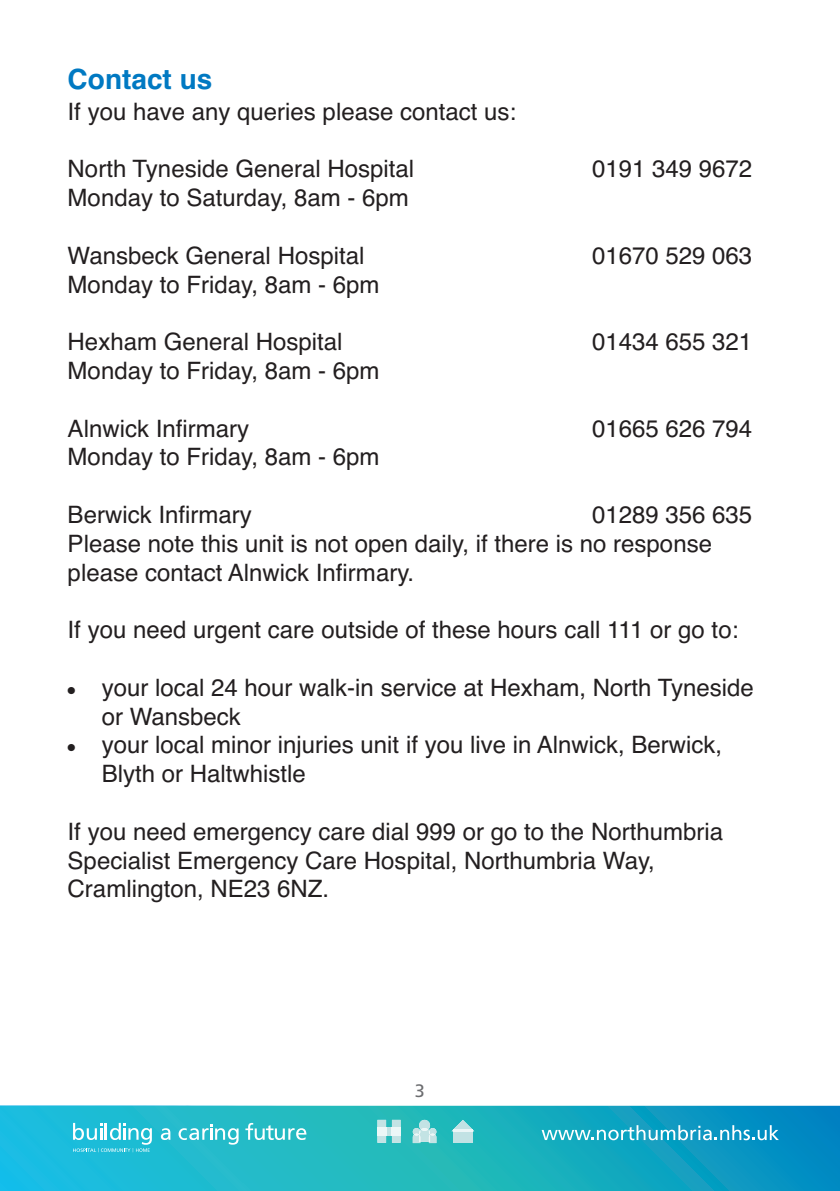
<style>
.page{position:relative;width:840px;height:1191px;background:#fff}
.page>*{position:absolute;margin:0;border:0;box-sizing:border-box;transform-origin:0 0}
.t1{font:700 28px "Helvetica";color:#0079c2}
.t2{font:24px/28.8px "Helvetica";color:#231f20}
.t3{font:18px "Frutiger";color:#6c6d70}
</style>
<div class="page">
<svg style="left:0;top:1106px;width:839px;height:85px;background:#18afc5"></svg>
<div style="left:453px;top:1131px;width:19px;height:12px;background:#c2e2e4"></div>
<svg style="left:451px;top:1120px;width:23px;height:11px"></svg>
<svg style="left:377px;top:1120px;width:23px;height:23px"></svg>
<svg style="left:412px;top:1120px;width:24px;height:23px"></svg>
<svg style="left:161px;top:1128px;width:9px;height:12px"></svg>
<svg style="left:178px;top:1124px;width:60px;height:21px"></svg>
<svg style="left:245px;top:1123px;width:61px;height:17px"></svg>
<svg style="left:73px;top:1123px;width:79px;height:29px"></svg>
<svg style="left:541px;top:1125px;width:237px;height:15px;background:#4bb6d0"></svg>
<p class="t1" style="left:68px;top:63px;width:146px">Contact us</p>
<p class="t2" style="left:68px;top:97px;width:450px">If you have any queries please contact us:</p>
<p class="t2" style="left:68px;top:155px;width:348px">North Tyneside General Hospital</p>
<p class="t2" style="left:592px;top:155px;width:162px">0191 349 9672</p>
<p class="t2" style="left:68px;top:183px;width:343px">Monday to Saturday, 8am - 6pm</p>
<p class="t2" style="left:68px;top:241px;width:298px">Wansbeck General Hospital</p>
<p class="t2" style="left:592px;top:241px;width:162px">01670 529 063</p>
<p class="t2" style="left:68px;top:270px;width:313px">Monday to Friday, 8am - 6pm</p>
<p class="t2" style="left:68px;top:327px;width:276px">Hexham General Hospital</p>
<p class="t2" style="left:592px;top:327px;width:162px">01434 655 321</p>
<p class="t2" style="left:68px;top:356px;width:313px">Monday to Friday, 8am - 6pm</p>
<p class="t2" style="left:68px;top:414px;width:183px">Alnwick Infirmary</p>
<p class="t2" style="left:592px;top:414px;width:162px">01665 626 794</p>
<p class="t2" style="left:68px;top:443px;width:313px">Monday to Friday, 8am - 6pm</p>
<p class="t2" style="left:68px;top:500px;width:186px">Berwick Infirmary</p>
<p class="t2" style="left:68px;top:500px;width:686px;text-indent:524px">01289 356 635<br>Please note this unit is not open daily, if there is no response please contact Alnwick Infirmary.</p>
<p class="t2" style="left:68px;top:615px;width:672px">If you need urgent care outside of these hours call 111 or go to:</p>
<p class="t2" style="left:102px;top:673px;width:653px;text-indent:-34px">● your local 24 hour walk-in service at Hexham, North Tyneside or Wansbeck</p>
<p class="t2" style="left:102px;top:731px;width:622px;text-indent:-34px">● your local minor injuries unit if you live in Alnwick, Berwick,<br>Blyth or Haltwhistle</p>
<p class="t2" style="left:68px;top:817px;width:656px">If you need emergency care dial 999 or go to the Northumbria<br>Specialist Emergency Care Hospital, Northumbria Way,<br>Cramlington, NE23 6NZ.</p>
<p class="t3" style="left:415px;top:1083px;width:12px">3</p>
</div>
